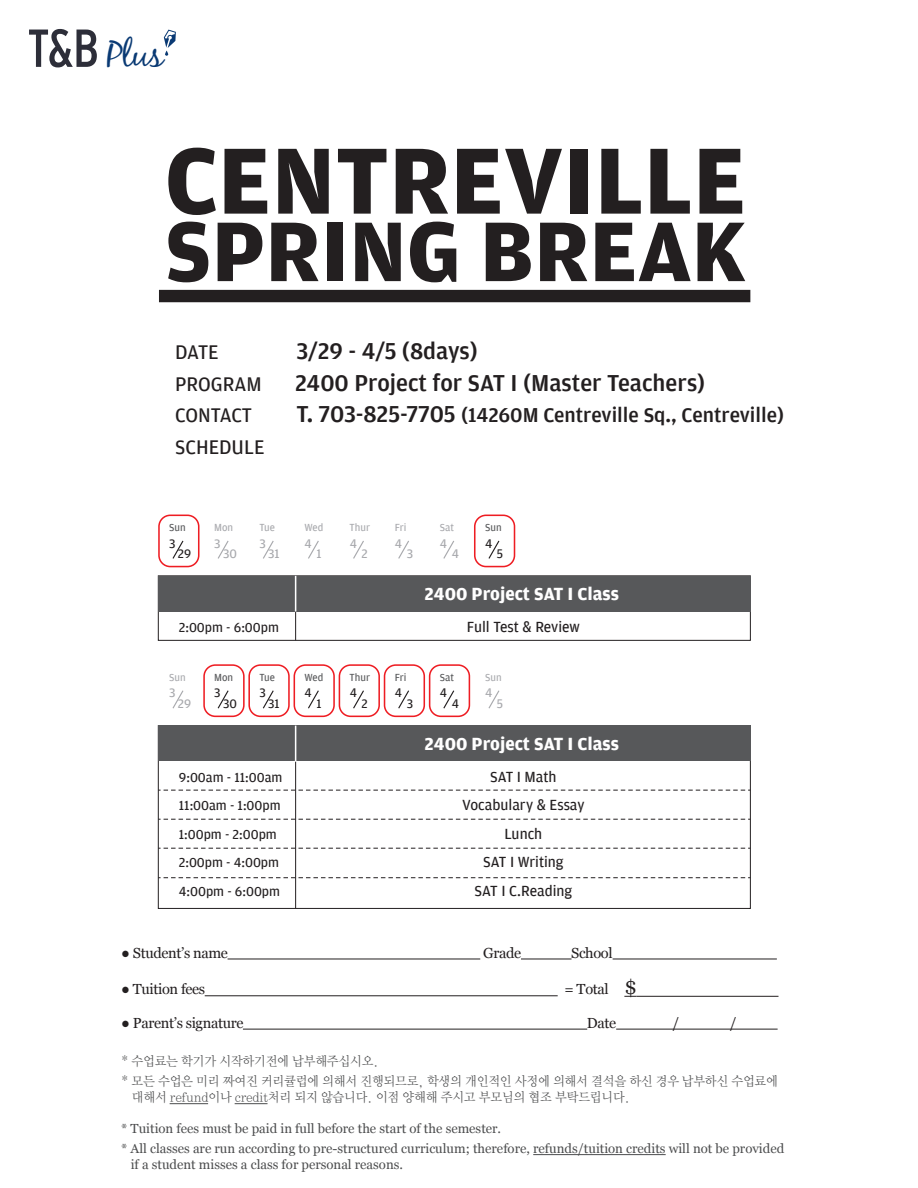
<style>
.page{position:relative;width:918px;height:1188px;background:#fff}
.page>*{position:absolute;margin:0;border:0;box-sizing:border-box;transform-origin:0 0}
.t1{font:700 99.6px "Amplitude";color:#231f20}
.t2{font:700 89.7px "Amplitude";color:#231f20}
.t3{font:53.4px "Interstate Cond Mono";color:#2d2e39}
.t4{font:34.5px "Black Jack";color:#0a3a74}
.t5{font:500 24.3px "Amplitude";color:#231f20}
.t6{font:500 21.15px "Amplitude";color:#231f20}
.t7{font:20.85px "Amplitude";color:#231f20}
.t8{font:700 18.6px "Amplitude";color:#fff}
.t9{font:15.45px/28.5px "Amplitude";color:#231f20;text-align:center}
.t10{font:14.55px "Georgia";letter-spacing:-.025em;color:#231f20}
.t11{font:13.95px/28.5px "Amplitude";color:#231f20}
.t12{font:13.2px/20.4px "Georgia";color:#4b4c4d}
.t13{font:13.2px/20.4px "Y Mj O125";letter-spacing:-.075em;color:#4b4c4d;scale:.95 1}
.t14{font:13.2px "Amplitude";color:#231f20}
.t15{font:13.2px "Amplitude";color:#a8a9ad}
.t16{font:10.8px "Amplitude";color:#57585a}
.t17{font:10.8px "Amplitude";color:#a8a9ad}
.s1{font-size:24.3px}
.s2{font-size:20.4px}
</style>
<div class="page">
<svg style="left:164px;top:30px;width:12px;height:26px"></svg>
<div style="left:158px;top:576px;width:593px;height:65px;background:#fff;border:1px solid #231f20"></div>
<div style="left:158px;top:576px;width:592px;height:35px;background:#57585a"></div>
<svg style="left:295px;top:612px;width:1px;height:28px"></svg>
<hr style="left:295px;top:576px;width:1px;height:36px;background:#fff">
<svg style="left:172px;top:540px;width:12px;height:19px"></svg>
<svg style="left:218px;top:540px;width:11px;height:19px"></svg>
<svg style="left:263px;top:541px;width:11px;height:18px"></svg>
<svg style="left:308px;top:541px;width:11px;height:18px"></svg>
<svg style="left:353px;top:541px;width:11px;height:18px"></svg>
<svg style="left:398px;top:540px;width:11px;height:19px"></svg>
<svg style="left:443px;top:540px;width:11px;height:19px"></svg>
<svg style="left:488px;top:540px;width:12px;height:19px"></svg>
<div style="left:158px;top:515px;width:42px;height:52px;border:2px solid #ee1d23;border-radius:11px"></div>
<div style="left:474px;top:515px;width:41px;height:52px;border:2px solid #ee1d23;border-radius:11px"></div>
<hr style="left:228px;top:959px;width:252px;height:1px;background:#231f20">
<hr style="left:521px;top:959px;width:51px;height:1px;background:#231f20">
<hr style="left:613px;top:959px;width:164px;height:1px;background:#231f20">
<hr style="left:170px;top:1103px;width:38px;height:1px;background:#4b4c4d">
<hr style="left:235px;top:1103px;width:33px;height:1px;background:#4b4c4d">
<hr style="left:533px;top:1154px;width:133px;height:1px;background:#4b4c4d">
<hr style="left:205px;top:995px;width:353px;height:1px;background:#231f20">
<svg style="left:624px;top:996px;width:12px;height:1px"></svg>
<hr style="left:636px;top:996px;width:143px;height:1px;background:#231f20">
<hr style="left:243px;top:1029px;width:344px;height:1px;background:#231f20">
<hr style="left:616px;top:1029px;width:162px;height:1px;background:#231f20">
<div style="left:159px;top:290px;width:591px;height:12px;background:#231f20"></div>
<div style="left:158px;top:725px;width:593px;height:184px;background:#fff;border:1px solid #231f20"></div>
<div style="left:158px;top:726px;width:592px;height:35px;background:#57585a"></div>
<svg style="left:158px;top:790px;width:592px;height:1px"></svg>
<svg style="left:158px;top:819px;width:592px;height:1px"></svg>
<svg style="left:158px;top:848px;width:592px;height:1px"></svg>
<svg style="left:158px;top:877px;width:592px;height:1px"></svg>
<hr style="left:295px;top:762px;width:1px;height:146px;background:#231f20">
<hr style="left:295px;top:726px;width:1px;height:35px;background:#fff">
<svg style="left:172px;top:690px;width:12px;height:19px"></svg>
<svg style="left:217px;top:690px;width:12px;height:19px"></svg>
<svg style="left:262px;top:690px;width:12px;height:19px"></svg>
<svg style="left:308px;top:690px;width:11px;height:19px"></svg>
<svg style="left:353px;top:690px;width:11px;height:19px"></svg>
<svg style="left:398px;top:690px;width:11px;height:19px"></svg>
<svg style="left:443px;top:690px;width:12px;height:19px"></svg>
<svg style="left:488px;top:690px;width:12px;height:19px"></svg>
<div style="left:203px;top:664px;width:42px;height:53px;border:2px solid #ee1d23;border-radius:11px"></div>
<div style="left:248px;top:664px;width:42px;height:53px;border:2px solid #ee1d23;border-radius:11px"></div>
<div style="left:339px;top:664px;width:41px;height:53px;border:2px solid #ee1d23;border-radius:11px"></div>
<div style="left:294px;top:664px;width:41px;height:53px;border:2px solid #ee1d23;border-radius:11px"></div>
<div style="left:384px;top:664px;width:41px;height:53px;border:2px solid #ee1d23;border-radius:11px"></div>
<div style="left:429px;top:664px;width:41px;height:53px;border:2px solid #ee1d23;border-radius:11px"></div>
<h3 class="t3" style="left:27px;top:18px;width:73px">T&amp;B</h3>
<h3 class="t4" style="left:107px;top:33px;width:58px">Plus</h3>
<h1 class="t1" style="left:165px;top:125px;width:583px">CENTREVILLE</h1>
<h2 class="t2" style="left:165px;top:201px;width:583px">SPRING BREAK</h2>
<h3 class="t7" style="left:175px;top:340px;width:45px">DATE</h3>
<h3 class="t5" style="left:297px;top:337px;width:183px">3/29 - 4/5 (8days)</h3>
<h3 class="t7" style="left:175px;top:372px;width:88px">PROGRAM</h3>
<h3 class="t5" style="left:295px;top:369px;width:412px">2400 Project for SAT I (Master Teachers)</h3>
<h3 class="t7" style="left:175px;top:404px;width:78px">CONTACT</h3>
<h3 class="t6" style="left:297px;top:404px;width:489px"><span class="s1">T. 703-825-7705</span> (14260M Centreville Sq., Centreville)</h3>
<h3 class="t7" style="left:175px;top:436px;width:91px">SCHEDULE</h3>
<p class="t16" style="left:169px;top:521px;width:18px">Sun</p>
<p class="t14" style="left:169px;top:536px;width:8px">3</p>
<p class="t14" style="left:178px;top:547px;width:15px">29</p>
<p class="t17" style="left:214px;top:521px;width:21px">Mon</p>
<p class="t15" style="left:214px;top:536px;width:8px">3</p>
<p class="t15" style="left:223px;top:547px;width:15px">30</p>
<p class="t17" style="left:259px;top:521px;width:17px">Tue</p>
<p class="t15" style="left:259px;top:536px;width:8px">3</p>
<p class="t15" style="left:268px;top:547px;width:13px">31</p>
<p class="t17" style="left:305px;top:521px;width:20px">Wed</p>
<p class="t15" style="left:305px;top:536px;width:9px">4</p>
<p class="t15" style="left:316px;top:547px;width:7px">1</p>
<p class="t17" style="left:350px;top:521px;width:22px">Thur</p>
<p class="t15" style="left:350px;top:536px;width:9px">4</p>
<p class="t15" style="left:362px;top:547px;width:8px">2</p>
<p class="t17" style="left:395px;top:521px;width:13px">Fri</p>
<p class="t15" style="left:395px;top:536px;width:9px">4</p>
<p class="t15" style="left:407px;top:547px;width:8px">3</p>
<p class="t17" style="left:440px;top:521px;width:16px">Sat</p>
<p class="t15" style="left:440px;top:536px;width:9px">4</p>
<p class="t15" style="left:452px;top:547px;width:9px">4</p>
<p class="t16" style="left:485px;top:521px;width:18px">Sun</p>
<p class="t14" style="left:485px;top:536px;width:9px">4</p>
<p class="t14" style="left:497px;top:547px;width:8px">5</p>
<p class="t11" style="left:179px;top:613px;width:102px">2:00pm - 6:00pm</p>
<h3 class="t8" style="left:425px;top:584px;width:196px">2400 Project SAT I Class</h3>
<p class="t9" style="left:467px;top:613px;width:115px">Full Test &amp; Review</p>
<p class="t17" style="left:169px;top:671px;width:18px">Sun</p>
<p class="t15" style="left:169px;top:686px;width:8px">3</p>
<p class="t15" style="left:178px;top:696px;width:15px">29</p>
<p class="t16" style="left:214px;top:671px;width:21px">Mon</p>
<p class="t14" style="left:214px;top:686px;width:8px">3</p>
<p class="t14" style="left:223px;top:696px;width:15px">30</p>
<p class="t16" style="left:259px;top:671px;width:17px">Tue</p>
<p class="t14" style="left:259px;top:686px;width:8px">3</p>
<p class="t14" style="left:268px;top:696px;width:13px">31</p>
<p class="t16" style="left:305px;top:671px;width:20px">Wed</p>
<p class="t14" style="left:305px;top:686px;width:9px">4</p>
<p class="t14" style="left:316px;top:696px;width:7px">1</p>
<p class="t16" style="left:350px;top:671px;width:22px">Thur</p>
<p class="t14" style="left:350px;top:686px;width:9px">4</p>
<p class="t14" style="left:362px;top:696px;width:8px">2</p>
<p class="t16" style="left:395px;top:671px;width:13px">Fri</p>
<p class="t14" style="left:395px;top:686px;width:9px">4</p>
<p class="t14" style="left:407px;top:696px;width:8px">3</p>
<p class="t16" style="left:440px;top:671px;width:16px">Sat</p>
<p class="t14" style="left:440px;top:686px;width:9px">4</p>
<p class="t14" style="left:452px;top:696px;width:9px">4</p>
<p class="t17" style="left:485px;top:671px;width:18px">Sun</p>
<p class="t15" style="left:485px;top:686px;width:9px">4</p>
<p class="t15" style="left:497px;top:696px;width:8px">5</p>
<p class="t11" style="left:179px;top:763px;width:105px">9:00am - 11:00am<br>11:00am - 1:00pm<br>1:00pm - 2:00pm<br>2:00pm - 4:00pm<br>4:00pm - 6:00pm</p>
<h3 class="t8" style="left:425px;top:734px;width:196px">2400 Project SAT I Class</h3>
<p class="t9" style="left:462px;top:763px;width:124px">SAT I Math<br>Vocabulary &amp; Essay<br>Lunch<br>SAT I Writing<br>SAT I C.Reading</p>
<p class="t10" style="left:121px;top:944px;width:108px">● Student’s name</p>
<p class="t10" style="left:483px;top:944px;width:39px">Grade</p>
<p class="t10" style="left:571px;top:944px;width:43px">School</p>
<p class="t10" style="left:121px;top:981px;width:85px">● Tuition fees</p>
<p class="t10" style="left:564px;top:981px;width:74px">= Total <span class="s2">$</span></p>
<p class="t10" style="left:121px;top:1014px;width:124px">● Parent’s signature</p>
<p class="t10" style="left:587px;top:1014px;width:31px">Date</p>
<p class="t10" style="left:673px;top:1014px;width:8px">/</p>
<p class="t10" style="left:730px;top:1014px;width:8px">/</p>
<p class="t13" style="left:121px;top:1051px;width:693px">* 수업료는 학기가 시작하기전에 납부해주십시오.<br>* 모든 수업은 미리 짜여진 커리큘럽에 의해서 진행되므로, 학생의 개인적인 사정에 의해서 결석을 하신 경우 납부하신 수업료에</p>
<p class="t13" style="left:132px;top:1087px;width:527px">대해서 refund이나 credit처리 되지 않습니다. 이점 양해해 주시고 부모님의 협조 부탁드립니다.</p>
<p class="t12" style="left:121px;top:1119px;width:665px">* Tuition fees must be paid in full before the start of the semester.<br>* All classes are run according to pre-structured curriculum; therefore, refunds/tuition credits will not be provided</p>
<p class="t12" style="left:131px;top:1155px;width:274px">if a student misses a class for personal reasons.</p>
</div>
